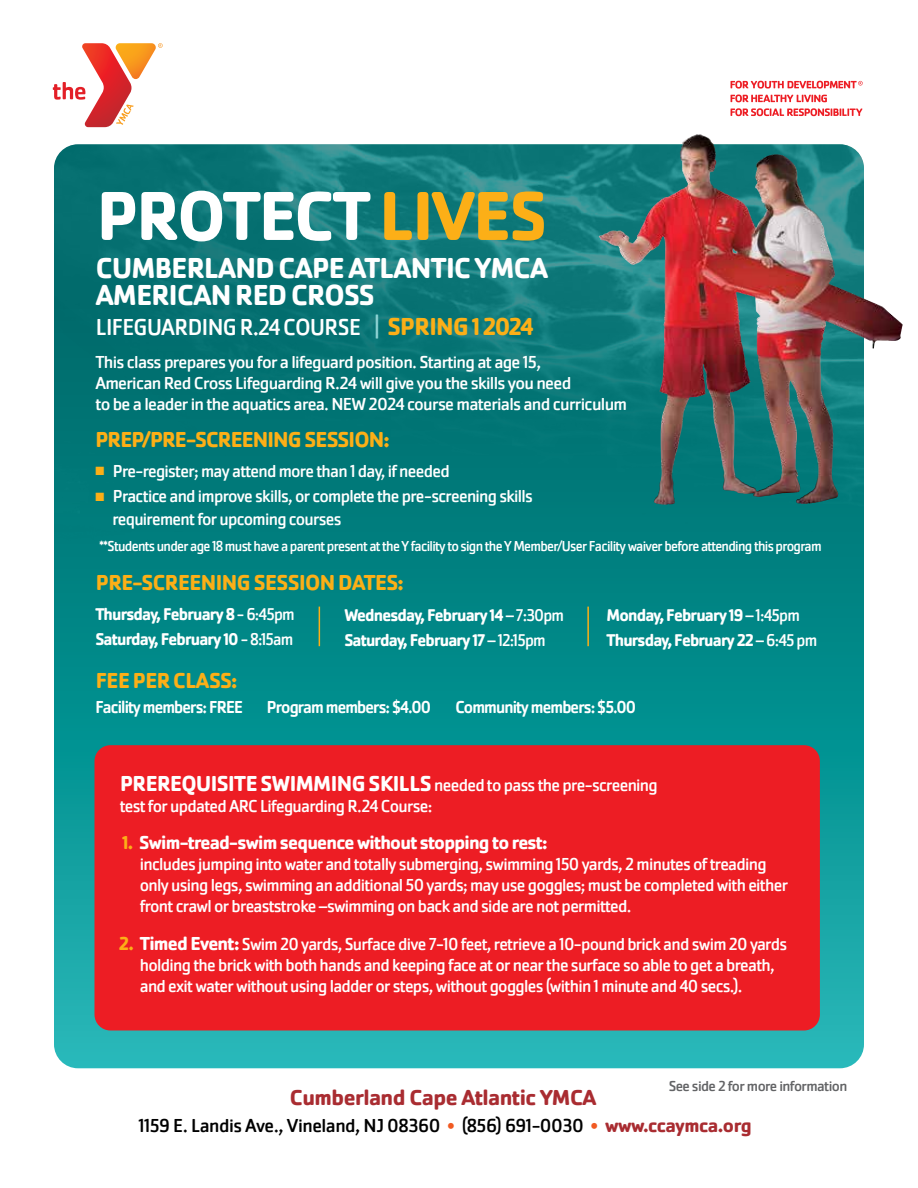
<style>
.page{position:relative;width:918px;height:1188px;background:#fff}
.page>*{position:absolute;margin:0;border:0;box-sizing:border-box;transform-origin:0 0}
.t1{font:700 71.85px "Cachet Pro";letter-spacing:-.03em;color:#fff}
.t2{font:700 30px/27px "Cachet Pro";letter-spacing:-.025em;color:#fff}
.t3{font:24px "Cachet Pro";letter-spacing:-.025em;color:#fff}
.t4{font:700 22.5px "Cachet Pro";letter-spacing:-.03em;color:#fcaf17}
.t5{font:700 22.5px "Cachet Pro";letter-spacing:-.025em;color:#a92c31}
.t6{font:19.5px "Cachet Pro";letter-spacing:-.025em;color:#000}
.t7{font:700 19.5px "Cachet Pro";letter-spacing:-.04em;color:#fff}
.t8{font:18px/21px "Cachet Pro";letter-spacing:-.04em;color:#fff}
.t9{font:500 18px "Cachet Pro";letter-spacing:-.05em;color:#fff;scale:.94 1}
.t10{font:700 17.7px/24.8px "Cachet Pro";letter-spacing:-.05em;color:#fff;scale:.94 1}
.t11{font:15px "Cachet Pro";letter-spacing:-.05em;color:#fff;scale:.94 1}
.t12{font:15px "Cachet Pro";letter-spacing:-.04em;color:#636466}
.s1{color:#fcaf17}
.s2{font-size:25.5px;color:#8ed3d4}
.s3{font-weight:700;font-size:25.5px;color:#fcaf17}
.s4{font-weight:400}
.s5{font-weight:700;font-size:22.5px}
.s6{font-weight:700;font-size:19.5px;color:#fcaf17}
.s7{font-weight:700;font-size:19.5px}
.s8{color:#f15a22}
.s9{font-weight:700;color:#a92c31}
</style>
<div class="page">
<div style="left:54px;top:1032px;width:810px;height:36px;background:#28b7b9"></div>
<img style="left:54px;top:144px;width:810px;height:888px">
<div style="left:94px;top:745px;width:726px;height:285px;background:#ed1d24;border-radius:16px"></div>
<svg style="left:53px;top:43px;width:110px;height:84px"></svg>
<svg style="left:731px;top:95px;width:96px;height:7px"></svg>
<svg style="left:731px;top:108px;width:131px;height:8px"></svg>
<svg style="left:731px;top:81px;width:132px;height:8px"></svg>
<hr style="left:319px;top:607px;width:1px;height:39px;background:#fcaf17">
<hr style="left:587px;top:607px;width:2px;height:39px;background:#fcaf17">
<img style="left:599px;top:134px;width:97px;height:129px">
<h1 class="t1" style="left:97px;top:171px;width:452px">PROTECT <span class="s1">LIVES</span></h1>
<h2 class="t2" style="left:96px;top:254px;width:454px">CUMBERLAND CAPE ATLANTIC YMCA<br>AMERICAN RED CROSS</h2>
<h3 class="t3" style="left:96px;top:313px;width:440px">LIFEGUARDING R.24 COURSE <span class="s2">|</span> <span class="s3">SPRING 1 2024</span></h3>
<p class="t8" style="left:95px;top:352px;width:533px">This class prepares you for a lifeguard position. Starting at age 15,<br>American Red Cross Lifeguarding R.24 will give you the skills you need<br>to be a leader in the aquatics area. NEW 2024 course materials and curriculum</p>
<p class="t4" style="left:95px;top:425px;width:296px">PREP/PRE-SCREENING SESSION:</p>
<p class="t8" style="left:95px;top:460px;width:356px"><span class="s1">■</span> Pre-register; may attend more than 1 day, if needed</p>
<p class="t8" style="left:112px;top:485px;width:422px;line-height:22.5px;text-indent:-17px"><span class="s1">■</span> Practice and improve skills, or complete the pre-screening skills requirement for upcoming courses</p>
<p class="t11" style="left:99px;top:537px;width:770px">**Students under age 18 must have a parent present at the Y facility to sign the Y Member/User Facility waiver before attending this program</p>
<p class="t4" style="left:96px;top:568px;width:310px">PRE-SCREENING SESSION DATES:</p>
<p class="t10" style="left:95px;top:602px;width:214px">Thursday, February 8 <span class="s4">- 6:45pm<br></span>Saturday, February 10 <span class="s4">- 8:15am</span></p>
<p class="t10" style="left:344px;top:603px;width:235px">Wednesday, February 14 <span class="s4">– 7:30pm<br></span>Saturday, February 17 <span class="s4">– 12:15pm</span></p>
<p class="t10" style="left:607px;top:603px;width:226px">Monday, February 19 <span class="s4">– 1:45pm<br></span>Thursday, February 22 <span class="s4">– 6:45 pm</span></p>
<p class="t4" style="left:96px;top:666px;width:143px">FEE PER CLASS:</p>
<p class="t9" style="left:95px;top:697px;width:158px">Facility members: FREE</p>
<p class="t9" style="left:267px;top:697px;width:176px">Program members: $4.00</p>
<p class="t9" style="left:455px;top:697px;width:194px">Community members: $5.00</p>
<p class="t8" style="left:120px;top:774px;width:540px"><span class="s5">PREREQUISITE SWIMMING SKILLS</span> needed to pass the pre-screening test for updated ARC Lifeguarding R.24 Course:</p>
<p class="t7" style="left:122px;top:831px;width:427px"><span class="s1">1.</span> Swim-tread-swim sequence without stopping to rest:</p>
<p class="t8" style="left:140px;top:854px;width:650px">includes jumping into water and totally submerging, swimming 150 yards, 2 minutes of treading only using legs, swimming an additional 50 yards; may use goggles; must be completed with either front crawl or breaststroke –swimming on back and side are not permitted.</p>
<p class="t8" style="left:140px;top:933px;width:649px;text-indent:-21px"><span class="s6">2.</span> <span class="s7">Timed Event:</span> Swim 20 yards, Surface dive 7-10 feet, retrieve a 10-pound brick and swim 20 yards holding the brick with both hands and keeping face at or near the surface so able to get a breath, and exit water without using ladder or steps, without goggles (within 1 minute and 40 secs.).</p>
<p class="t12" style="left:669px;top:1077px;width:180px">See side 2 for more information</p>
<p class="t5" style="left:290px;top:1084px;width:308px">Cumberland Cape Atlantic YMCA</p>
<p class="t6" style="left:138px;top:1114px;width:615px">1159 E. Landis Ave., Vineland, NJ 08360 <span class="s8">•</span> (856) 691-0030 <span class="s8">•</span> <span class="s9">www.ccaymca.org</span></p>
</div>
